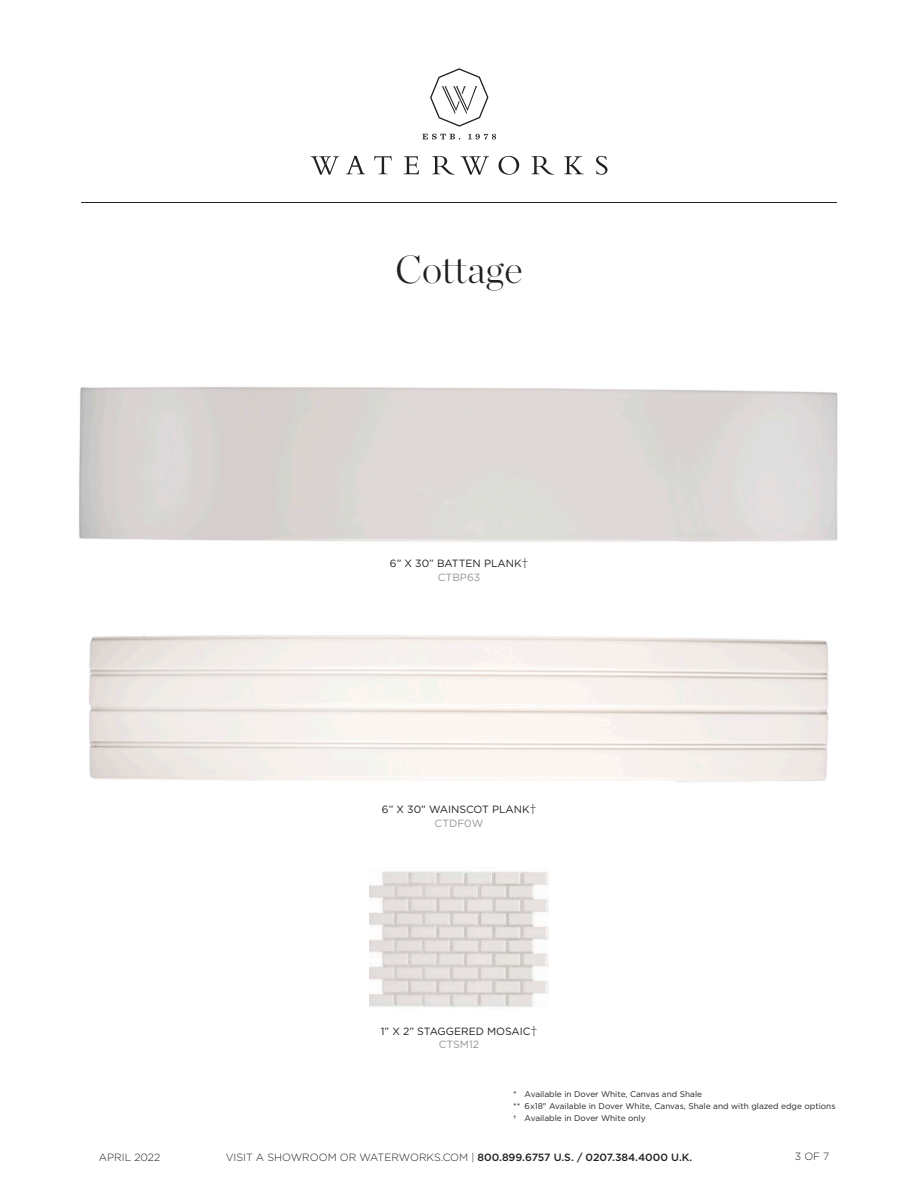
<style>
.page{position:relative;width:918px;height:1188px;background:#fff}
.page>*{position:absolute;margin:0;border:0;box-sizing:border-box;transform-origin:0 0}
.t1{font:200 39px "Chronicle Display";color:#231f20}
.t2{font:500 10.5px "Gotham";color:#231f20}
.Measure{font:10.5px "Gotham";color:#231f20}
.Measure-2{font:10.5px "Gotham";color:#939598}
.t3{font:300 10.5px "Gotham";color:#231f20}
.Text__Light_-_6_5_9{font:8.25px/12.1px "Gotham";color:#231f20}
.s1{font-family:"Mercury Text G1";font-size:13.5px}
.s2{font-weight:300}
</style>
<div class="page">
<svg style="left:422px;top:134px;width:38px;height:6px"></svg>
<svg style="left:468px;top:134px;width:28px;height:5px"></svg>
<svg style="left:374px;top:156px;width:18px;height:18px"></svg>
<svg style="left:403px;top:156px;width:16px;height:18px"></svg>
<svg style="left:499px;top:156px;width:20px;height:19px"></svg>
<svg style="left:531px;top:156px;width:23px;height:19px"></svg>
<svg style="left:564px;top:156px;width:20px;height:18px"></svg>
<svg style="left:596px;top:156px;width:12px;height:19px"></svg>
<svg style="left:346px;top:156px;width:19px;height:18px"></svg>
<svg style="left:311px;top:156px;width:28px;height:19px"></svg>
<svg style="left:432px;top:156px;width:57px;height:19px"></svg>
<svg style="left:430px;top:68px;width:58px;height:59px"></svg>
<hr style="left:81px;top:202px;width:756px;height:1px;background:#231f20">
<img style="left:370px;top:871px;width:178px;height:136px">
<h1 class="t1" style="left:395px;top:240px;width:129px">Cottage</h1>
<p class="Measure" style="left:390px;top:557px;width:140px">6” X 30” BATTEN PLANK<span class="s1">†</span></p>
<p class="Measure-2" style="left:438px;top:570px;width:44px">CTBP63</p>
<p class="Measure" style="left:382px;top:803px;width:156px">6” X 30” WAINSCOT PLANK<span class="s1">†</span></p>
<p class="Measure-2" style="left:435px;top:816px;width:50px">CTDF0W</p>
<p class="Measure" style="left:381px;top:1024px;width:158px">1” X 2” STAGGERED MOSAIC<span class="s1">†</span></p>
<p class="Measure-2" style="left:439px;top:1038px;width:42px">CTSM12</p>
<p class="Text__Light_-_6_5_9" style="left:513px;top:1088px;width:324px">* Available in Dover White, Canvas and Shale<br>** 6x18" Available in Dover White, Canvas, Shale and with glazed edge options † Available in Dover White only</p>
<p class="t2" style="left:226px;top:1150px;width:468px"><span class="s2">VISIT A SHOWROOM OR WATERWORKS.COM |</span> 800.899.6757 U.S. / 0207.384.4000 U.K.</p>
<p class="t3" style="left:99px;top:1150px;width:63px">April 2022</p>
<p class="t3" style="left:795px;top:1150px;width:36px">3 of 7</p>
</div>
